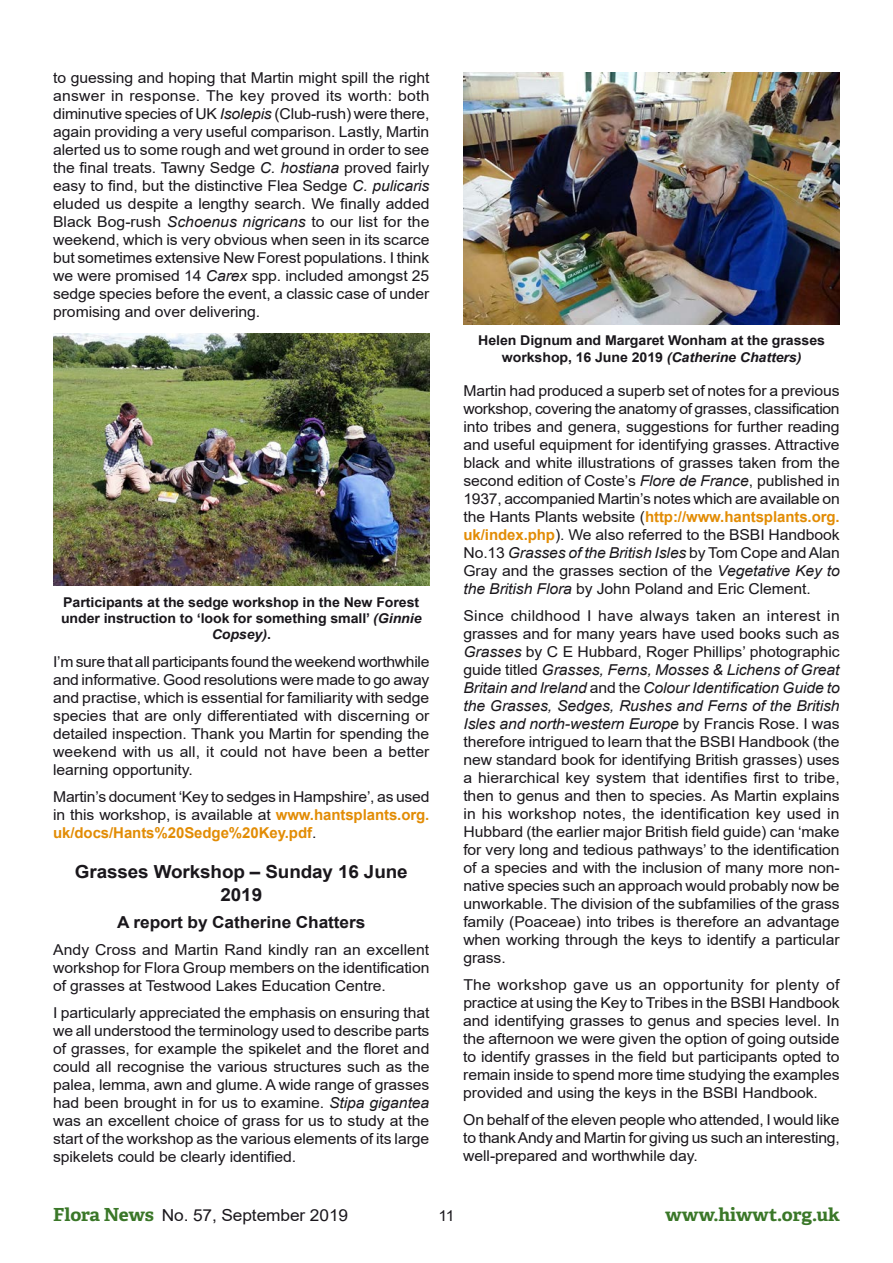
<style>
.page{position:relative;width:893px;height:1263px;background:#fff}
.page>*{position:absolute;margin:0;border:0;box-sizing:border-box;transform-origin:0 0}
.t1{font:700 18px/22.5px "Arial";letter-spacing:-.005em;color:#1a171c;text-align:center;scale:1.05 1}
.t2{font:700 18px "Adelle";letter-spacing:-.005em;color:#3a7728;scale:1.05 1}
.t3{font:16.5px "Arial";letter-spacing:-.005em;color:#1a171c;scale:1.05 1}
.t4{font:700 16.5px "Arial";letter-spacing:-.005em;color:#1a171c;scale:1.05 1}
.t5{font:15px/18px "Arial";letter-spacing:-.005em;color:#1a171c;text-align:justify;scale:1.05 1}
.t6{font:700 13.5px/16.5px "Arial";letter-spacing:-.005em;color:#1a171c;text-align:center;scale:1.05 1}
.s1{font-style:italic}
.s2{font-weight:700;color:#e28c05}
.s3{font-family:"Adelle";font-weight:700;font-size:18px;color:#3a7728}
</style>
<div class="page">
<img style="left:53px;top:333px;width:376px;height:252px">
<img style="left:463px;top:72px;width:377px;height:252px">
<p class="t5" style="left:53px;top:69px;width:360px">to guessing and hoping that Martin might spill the right answer in response. The key proved its worth: both diminutive species of UK <span class="s1">Isolepis</span> (Club-rush) were there, again providing a very useful comparison. Lastly, Martin alerted us to some rough and wet ground in order to see the final treats. Tawny Sedge <span class="s1">C. hostiana</span> proved fairly easy to find, but the distinctive Flea Sedge <span class="s1">C. pulicaris </span>eluded us despite a lengthy search. We finally added Black Bog-rush <span class="s1">Schoenus nigricans</span> to our list for the weekend, which is very obvious when seen in its scarce but sometimes extensive New Forest populations. I think we were promised 14 <span class="s1">Carex</span> spp. included amongst 25 sedge species before the event, a classic case of under promising and over delivering.</p>
<p class="t6" style="left:61px;top:594px;width:345px">Participants at the sedge workshop in the New Forest under instruction to ‘look for something small’ <span class="s1">(Ginnie<br>Copsey)</span>.</p>
<p class="t5" style="left:53px;top:652px;width:360px">I’m sure that all participants found the weekend worthwhile and informative. Good resolutions were made to go away and practise, which is essential for familiarity with sedge species that are only differentiated with discerning or detailed inspection. Thank you Martin for spending the weekend with us all, it could not have been a better learning opportunity.</p>
<p class="t5" style="left:53px;top:787px;width:360px">Martin’s document ‘Key to sedges in Hampshire’, as used in this workshop, is available at <span class="s2">www.hantsplants.org. uk/docs/Hants%20Sedge%20Key.pdf</span>.</p>
<p class="t1" style="left:75px;top:861px;width:319px">Grasses Workshop – Sunday 16 June<br>2019</p>
<p class="t4" style="left:117px;top:910px;width:238px">A report by Catherine Chatters</p>
<p class="t5" style="left:53px;top:940px;width:360px">Andy Cross and Martin Rand kindly ran an excellent workshop for Flora Group members on the identification of grasses at Testwood Lakes Education Centre.</p>
<p class="t5" style="left:53px;top:1003px;width:360px">I particularly appreciated the emphasis on ensuring that we all understood the terminology used to describe parts of grasses, for example the spikelet and the floret and could all recognise the various structures such as the palea, lemma, awn and glume. A wide range of grasses had been brought in for us to examine. <span class="s1">Stipa gigantea </span>was an excellent choice of grass for us to study at the start of the workshop as the various elements of its large spikelets could be clearly identified.</p>
<p class="t6" style="left:478px;top:332px;width:332px">Helen Dignum and Margaret Wonham at the grasses workshop, 16 June 2019 <span class="s1">(Catherine Chatters)</span></p>
<p class="t5" style="left:463px;top:381px;width:360px">Martin had produced a superb set of notes for a previous workshop, covering the anatomy of grasses, classification into tribes and genera, suggestions for further reading and useful equipment for identifying grasses. Attractive black and white illustrations of grasses taken from the second edition of Coste’s <span class="s1">Flore de France</span>, published in 1937, accompanied Martin’s notes which are available on the Hants Plants website (<span class="s2">http://www.hantsplants.org. uk/index.php</span>). We also referred to the BSBI Handbook No.13 <span class="s1">Grasses of the British Isles</span> by Tom Cope andAlan Gray and the grasses section of the <span class="s1">Vegetative Key to the British Flora</span> by John Poland and Eric Clement.</p>
<p class="t5" style="left:463px;top:606px;width:360px">Since childhood I have always taken an interest in grasses and for many years have used books such as <span class="s1">Grasses</span> by C E Hubbard, Roger Phillips’ photographic guide titled <span class="s1">Grasses, Ferns, Mosses &amp; Lichens of Great Britain and Ireland</span> and the <span class="s1">Colour Identification Guide to the Grasses, Sedges, Rushes and Ferns of the British Isles and north-western Europe</span> by Francis Rose. I was therefore intrigued to learn that the BSBI Handbook (the new standard book for identifying British grasses) uses a hierarchical key system that identifies first to tribe, then to genus and then to species. As Martin explains in his workshop notes, the identification key used in Hubbard (the earlier major British field guide) can ‘make for very long and tedious pathways’ to the identification of a species and with the inclusion of many more non&shy;native species such an approach would probably now be unworkable. The division of the subfamilies of the grass family (Poaceae) into tribes is therefore an advantage when working through the keys to identify a particular grass.</p>
<p class="t5" style="left:463px;top:975px;width:360px">The workshop gave us an opportunity for plenty of practice at using the Key to Tribes in the BSBI Handbook and identifying grasses to genus and species level. In the afternoon we were given the option of going outside to identify grasses in the field but participants opted to remain inside to spend more time studying the examples provided and using the keys in the BSBI Handbook.</p>
<p class="t5" style="left:463px;top:1110px;width:360px">On behalf of the eleven people who attended, I would like to thank Andy and Martin for giving us such an interesting, well-prepared and worthwhile day.</p>
<p class="t3" style="left:53px;top:1204px;width:282px"><span class="s3">Flora News</span> No. 57, September 2019</p>
<p class="t5" style="left:438px;top:1207px;width:17px">11</p>
<p class="t2" style="left:665px;top:1202px;width:168px">www.hiwwt.org.uk</p>
</div>
